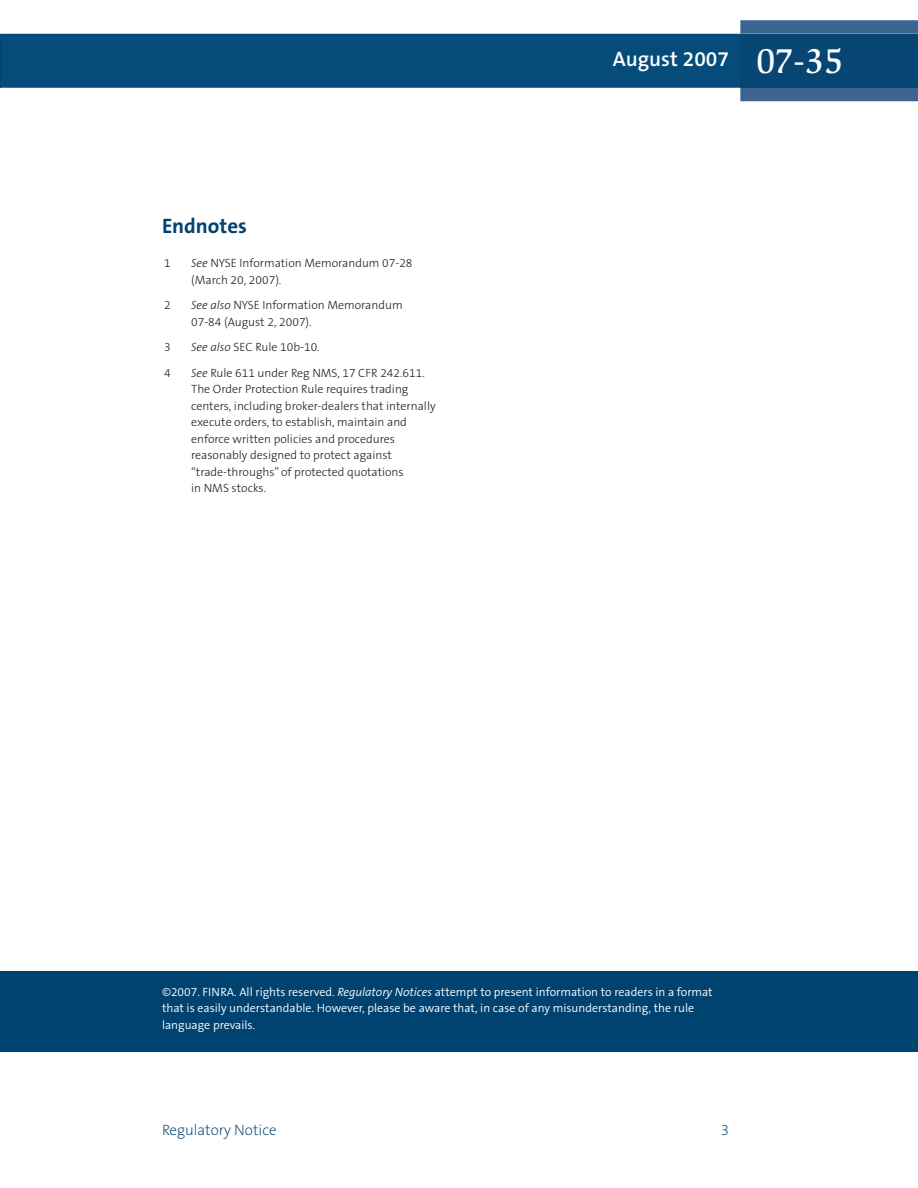
<style>
.page{position:relative;width:918px;height:1188px;background:#fff}
.page>*{position:absolute;margin:0;border:0;box-sizing:border-box;transform-origin:0 0}
.t1{font:500 36px "Slimbach LT";color:#fff}
.t2{font:600 21px "The Sans B6";color:#fff}
.t3{font:700 21px "The Sans B7";color:#004270}
.t4{font:200 15px "The Sans B2";color:#004270}
.t5{font:300 12px/16.5px "The Sans B3";color:#231f20}
.t6{font:300 12px/16.5px "The Sans B4";color:#fff}
.s1{font-style:italic}
</style>
<div class="page">
<div style="left:1px;top:34px;width:739px;height:54px;background:#064c7a"></div>
<svg style="left:740px;top:20px;width:178px;height:81px;background:#3f6993"></svg>
<div style="left:740px;top:34px;width:178px;height:54px;background:#074573"></div>
<div style="left:0;top:971px;width:918px;height:81px;background:#004270"></div>
<hr style="left:0;top:34px;width:1px;height:54px;background:#034371">
<h2 class="t3" style="left:162px;top:214px;width:86px">Endnotes</h2>
<p class="t5" style="left:164px;top:255px;width:8px">1</p>
<p class="t5" style="left:191px;top:255px;width:223px"><span class="s1">See</span> NYSE Information Memorandum 07-28 (March 20, 2007).</p>
<p class="t5" style="left:164px;top:297px;width:8px">2</p>
<p class="t5" style="left:191px;top:297px;width:213px"><span class="s1">See also</span> NYSE Information Memorandum<br>07-84 (August 2, 2007).</p>
<p class="t5" style="left:164px;top:339px;width:8px">3</p>
<p class="t5" style="left:191px;top:339px;width:130px"><span class="s1">See also</span> SEC Rule 10b-10.</p>
<p class="t5" style="left:164px;top:365px;width:8px">4</p>
<p class="t5" style="left:191px;top:365px;width:246px"><span class="s1">See</span> Rule 611 under Reg NMS, 17 CFR 242.611.<br>The Order Protection Rule requires trading centers, including broker-dealers that internally execute orders, to establish, maintain and enforce written policies and procedures reasonably designed to protect against “trade-throughs” of protected quotations<br>in NMS stocks.</p>
<h2 class="t2" style="left:613px;top:48px;width:118px">August 2007</h2>
<h1 class="t1" style="left:756px;top:47px;width:89px">07-35</h1>
<p class="t6" style="left:162px;top:984px;width:552px">©2007. FINRA. All rights reserved. <span class="s1">Regulatory Notices</span> attempt to present information to readers in a format that is easily understandable. However, please be aware that, in case of any misunderstanding, the rule language prevails.</p>
<p class="t4" style="left:162px;top:1122px;width:116px">Regulatory Notice</p>
<p class="t4" style="left:721px;top:1122px;width:10px">3</p>
</div>
